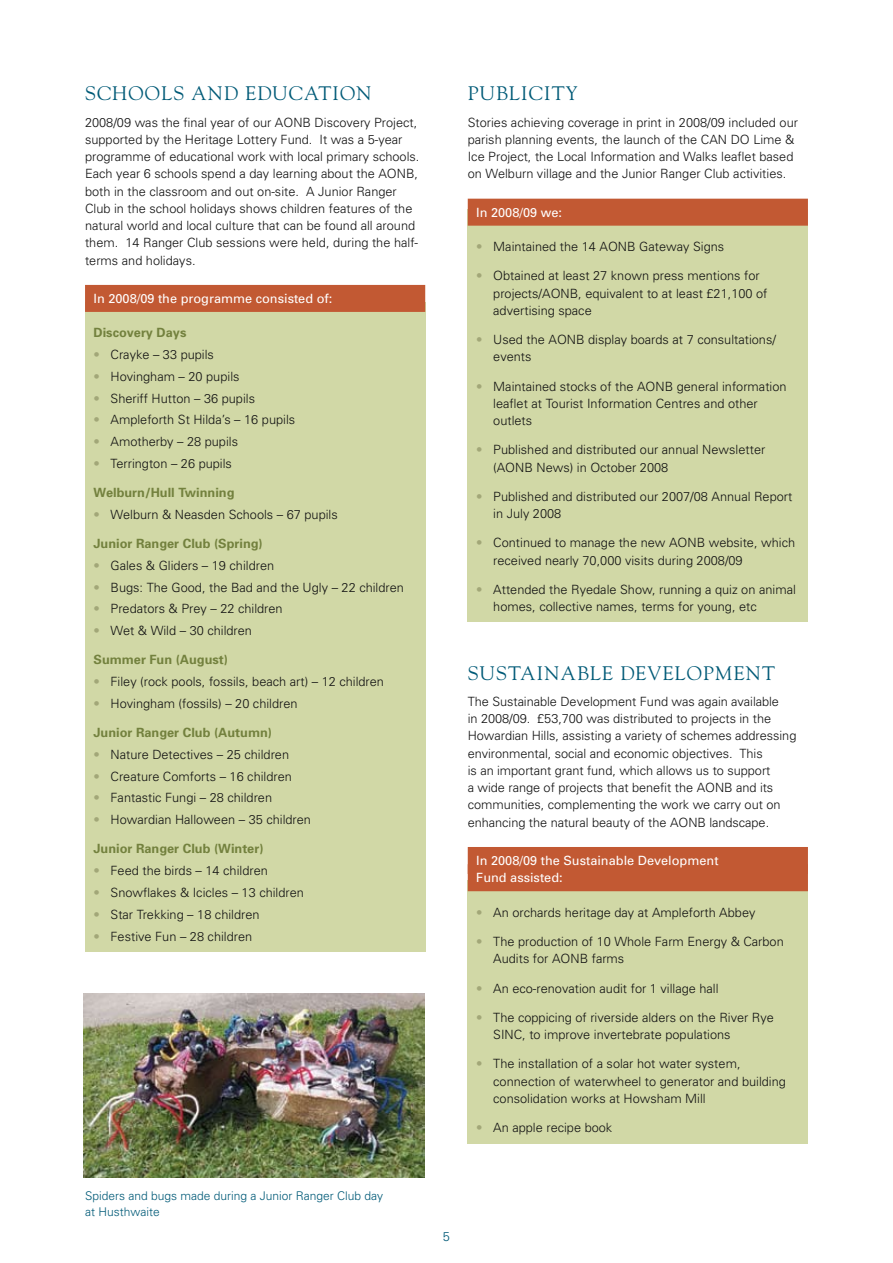
<style>
.page{position:relative;width:893px;height:1263px;background:#fff}
.page>*{position:absolute;margin:0;border:0;box-sizing:border-box;transform-origin:0 0}
.t1{font:19.5px "Goudy";letter-spacing:.06em;color:#005a77}
.t2{font:300 12.75px/17.2px "Univers";color:#121212}
.t3{font:700 12.75px "Univers";color:#73813e}
.t4{font:12.75px/17.2px "Univers";color:#fff}
.t5{font:300 12.75px "Univers";color:#005a77}
.t6{font:300 12px/15.8px "Univers";color:#005a77}
.s1{color:#a2a778}
</style>
<div class="page">
<div style="left:85px;top:302px;width:340px;height:649px;background:#d1d8a6"></div>
<div style="left:85px;top:285px;width:340px;height:27px;background:#c25933"></div>
<img style="left:84px;top:994px;width:340px;height:184px">
<div style="left:468px;top:209px;width:340px;height:413px;background:#d1d8a6"></div>
<div style="left:468px;top:199px;width:340px;height:27px;background:#c25933"></div>
<div style="left:468px;top:880px;width:340px;height:263px;background:#d1d8a6"></div>
<div style="left:468px;top:847px;width:340px;height:27px;background:#c25933"></div>
<div style="left:468px;top:864px;width:340px;height:27px;background:#c25933"></div>
<h1 class="t1" style="left:85px;top:82px;width:288px">SCHOOLS AND EDUCATION</h1>
<p class="t2" style="left:85px;top:113px;width:336px">2008/09 was the final year of our AONB Discovery Project, supported by the Heritage Lottery Fund. It was a 5-year programme of educational work with local primary schools.<br>Each year 6 schools spend a day learning about the AONB, both in the classroom and out on-site. A Junior Ranger Club in the school holidays shows children features of the natural world and local culture that can be found all around them. 14 Ranger Club sessions were held, during the half&shy;terms and holidays.</p>
<p class="t4" style="left:94px;top:290px;width:240px">In 2008/09 the programme consisted of:</p>
<p class="t3" style="left:94px;top:325px;width:94px">Discovery Days</p>
<p class="t2" style="left:94px;top:346px;width:122px"><span class="s1">•</span> Crayke – 33 pupils</p>
<p class="t2" style="left:94px;top:367px;width:147px"><span class="s1">•</span> Hovingham – 20 pupils</p>
<p class="t2" style="left:94px;top:389px;width:163px"><span class="s1">•</span> Sheriff Hutton – 36 pupils</p>
<p class="t2" style="left:94px;top:411px;width:203px"><span class="s1">•</span> Ampleforth St Hilda’s – 16 pupils</p>
<p class="t2" style="left:94px;top:433px;width:146px"><span class="s1">•</span> Amotherby – 28 pupils</p>
<p class="t2" style="left:94px;top:454px;width:140px"><span class="s1">•</span> Terrington – 26 pupils</p>
<p class="t3" style="left:94px;top:484px;width:142px">Welburn/Hull Twinning</p>
<p class="t2" style="left:94px;top:505px;width:246px"><span class="s1">•</span> Welburn &amp; Neasden Schools – 67 pupils</p>
<p class="t3" style="left:94px;top:535px;width:171px">Junior Ranger Club (Spring)</p>
<p class="t2" style="left:94px;top:556px;width:182px"><span class="s1">•</span> Gales &amp; Gliders – 19 children</p>
<p class="t2" style="left:94px;top:578px;width:312px"><span class="s1">•</span> Bugs: The Good, the Bad and the Ugly – 22 children</p>
<p class="t2" style="left:94px;top:600px;width:191px"><span class="s1">•</span> Predators &amp; Prey – 22 children</p>
<p class="t2" style="left:94px;top:622px;width:160px"><span class="s1">•</span> Wet &amp; Wild – 30 children</p>
<p class="t3" style="left:94px;top:652px;width:136px">Summer Fun (August)</p>
<p class="t2" style="left:94px;top:673px;width:292px"><span class="s1">•</span> Filey (rock pools, fossils, beach art) – 12 children</p>
<p class="t2" style="left:94px;top:694px;width:206px"><span class="s1">•</span> Hovingham (fossils) – 20 children</p>
<p class="t3" style="left:94px;top:724px;width:180px">Junior Ranger Club (Autumn)</p>
<p class="t2" style="left:94px;top:745px;width:197px"><span class="s1">•</span> Nature Detectives – 25 children</p>
<p class="t2" style="left:94px;top:767px;width:200px"><span class="s1">•</span> Creature Comforts – 16 children</p>
<p class="t2" style="left:94px;top:789px;width:180px"><span class="s1">•</span> Fantastic Fungi – 28 children</p>
<p class="t2" style="left:94px;top:811px;width:219px"><span class="s1">•</span> Howardian Halloween – 35 children</p>
<p class="t3" style="left:94px;top:841px;width:172px">Junior Ranger Club (Winter)</p>
<p class="t2" style="left:94px;top:862px;width:176px"><span class="s1">•</span> Feed the birds – 14 children</p>
<p class="t2" style="left:94px;top:883px;width:212px"><span class="s1">•</span> Snowflakes &amp; Icicles – 13 children</p>
<p class="t2" style="left:94px;top:905px;width:168px"><span class="s1">•</span> Star Trekking – 18 children</p>
<p class="t2" style="left:94px;top:927px;width:160px"><span class="s1">•</span> Festive Fun – 28 children</p>
<p class="t6" style="left:85px;top:1188px;width:300px">Spiders and bugs made during a Junior Ranger Club day at Husthwaite</p>
<h1 class="t1" style="left:468px;top:82px;width:112px">PUBLICITY</h1>
<p class="t2" style="left:468px;top:113px;width:332px">Stories achieving coverage in print in 2008/09 included our parish planning events, the launch of the CAN DO Lime &amp; Ice Project, the Local Information and Walks leaflet based on Welburn village and the Junior Ranger Club activities.</p>
<p class="t4" style="left:476px;top:203px;width:87px">In 2008/09 we:</p>
<p class="t2" style="left:476px;top:238px;width:249px"><span class="s1">•</span> Maintained the 14 AONB Gateway Signs</p>
<p class="t2" style="left:493px;top:267px;width:276px;text-indent:-17px"><span class="s1">•</span> Obtained at least 27 known press mentions for projects/AONB, equivalent to at least £21,100 of advertising space</p>
<p class="t2" style="left:493px;top:331px;width:284px;text-indent:-17px"><span class="s1">•</span> Used the AONB display boards at 7 consultations/ events</p>
<p class="t2" style="left:493px;top:377px;width:295px;text-indent:-17px"><span class="s1">•</span> Maintained stocks of the AONB general information leaflet at Tourist Information Centres and other outlets</p>
<p class="t2" style="left:493px;top:441px;width:274px;text-indent:-17px"><span class="s1">•</span> Published and distributed our annual Newsletter (AONB News) in October 2008</p>
<p class="t2" style="left:493px;top:487px;width:301px;text-indent:-17px"><span class="s1">•</span> Published and distributed our 2007/08 Annual Report in July 2008</p>
<p class="t2" style="left:493px;top:534px;width:303px;text-indent:-17px"><span class="s1">•</span> Continued to manage the new AONB website, which received nearly 70,000 visits during 2008/09</p>
<p class="t2" style="left:493px;top:580px;width:304px;text-indent:-17px"><span class="s1">•</span> Attended the Ryedale Show, running a quiz on animal homes, collective names, terms for young, etc</p>
<h1 class="t1" style="left:468px;top:661px;width:309px">SUSTAINABLE DEVELOPMENT</h1>
<p class="t2" style="left:468px;top:692px;width:330px">The Sustainable Development Fund was again available<br>in 2008/09. £53,700 was distributed to projects in the Howardian Hills, assisting a variety of schemes addressing environmental, social and economic objectives. This<br>is an important grant fund, which allows us to support<br>a wide range of projects that benefit the AONB and its communities, complementing the work we carry out on enhancing the natural beauty of the AONB landscape.</p>
<p class="t4" style="left:476px;top:852px;width:244px">In 2008/09 the Sustainable Development<br>Fund assisted:</p>
<p class="t2" style="left:476px;top:903px;width:281px"><span class="s1">•</span> An orchards heritage day at Ampleforth Abbey</p>
<p class="t2" style="left:493px;top:932px;width:292px;text-indent:-17px"><span class="s1">•</span> The production of 10 Whole Farm Energy &amp; Carbon<br>Audits for AONB farms</p>
<p class="t2" style="left:476px;top:979px;width:244px"><span class="s1">•</span> An eco-renovation audit for 1 village hall</p>
<p class="t2" style="left:493px;top:1008px;width:282px;text-indent:-17px"><span class="s1">•</span> The coppicing of riverside alders on the River Rye<br>SINC, to improve invertebrate populations</p>
<p class="t2" style="left:493px;top:1055px;width:294px;text-indent:-17px"><span class="s1">•</span> The installation of a solar hot water system, connection of waterwheel to generator and building consolidation works at Howsham Mill</p>
<p class="t2" style="left:476px;top:1118px;width:138px"><span class="s1">•</span> An apple recipe book</p>
<p class="t5" style="left:443px;top:1229px;width:9px">5</p>
</div>
